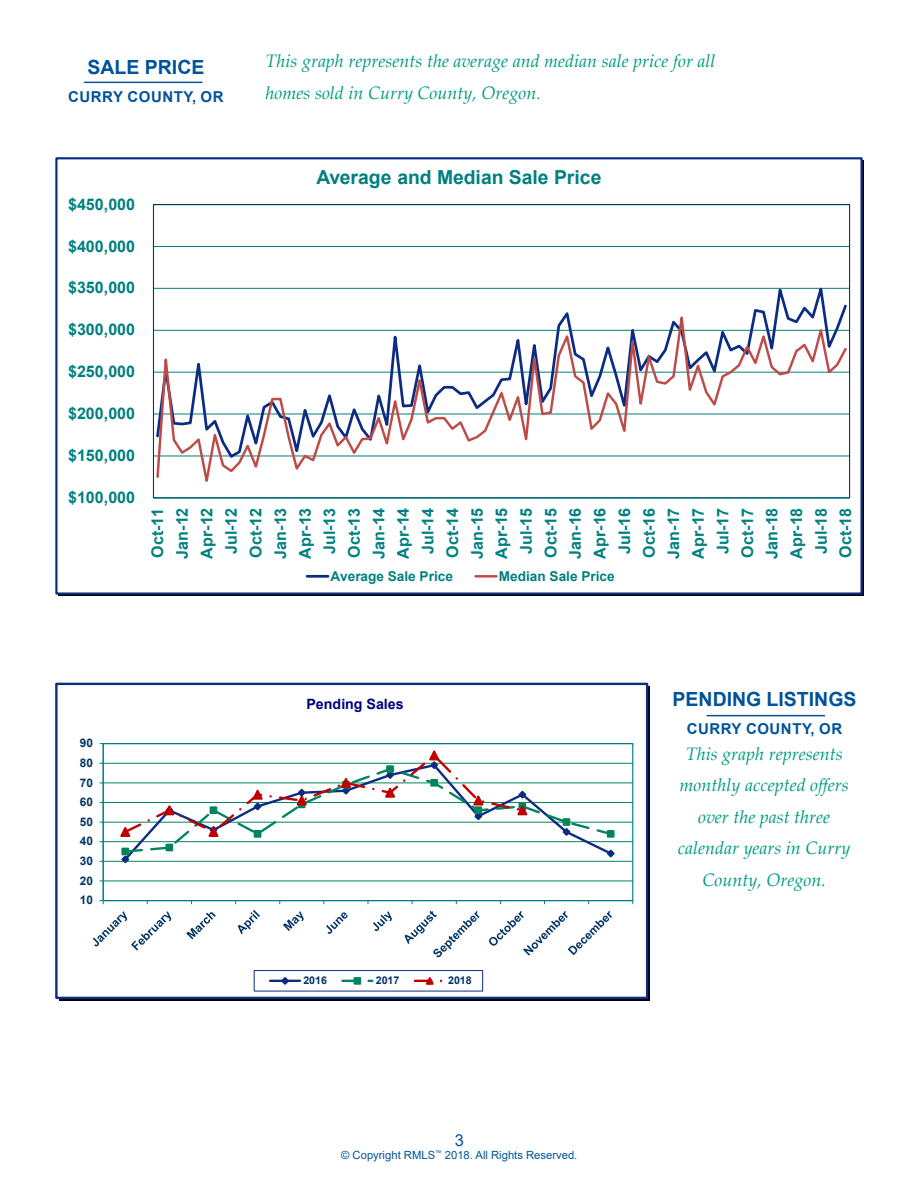
<style>
.page{position:relative;width:918px;height:1188px;background:#fff}
.page>*{position:absolute;margin:0;border:0;box-sizing:border-box;transform-origin:0 0}
.t1{font:700 19.5px "Arial";color:#01529a}
.t2{font:700 19.35px "Arial";color:#008080}
.RMLS_Graph_Text{font:italic 18px/31.5px "Palatino Linotype";color:#009c7d;text-align:center}
.t3{font:16.5px "Arial";color:#01539c}
.t4{font:700 16.2px/24.6px "Arial";color:#008080}
.t5{font:700 16.05px/24.6px "Arial";color:#008080;text-align:justify}
.Location{font:700 15px "Arial";letter-spacing:.035em;color:#01529a}
.t6{font:700 14.25px "Arial";color:#000080}
.t7{font:700 13.65px "Arial";color:#008080}
.t8{font:700 11.85px "Arial";color:#036}
.t9{font:11.25px "Arial";color:#01539c}
.t10{font:700 10.65px "Arial";letter-spacing:.005em;color:#036}
</style>
<div class="page">
<hr style="left:84px;top:82px;width:118px;height:1px;background:#01539c">
<hr style="left:707px;top:715px;width:118px;height:1px;background:#01539c">
<hr style="left:103px;top:881px;width:530px;height:1px;background:#008460">
<hr style="left:103px;top:861px;width:530px;height:1px;background:#008460">
<hr style="left:103px;top:841px;width:530px;height:1px;background:#008460">
<hr style="left:103px;top:822px;width:530px;height:1px;background:#008460">
<hr style="left:103px;top:802px;width:530px;height:1px;background:#008460">
<hr style="left:103px;top:783px;width:530px;height:1px;background:#008460">
<hr style="left:103px;top:763px;width:530px;height:1px;background:#008460">
<div style="left:103px;top:743px;width:530px;height:158px;border:1px solid #008080"></div>
<hr style="left:103px;top:744px;width:1px;height:157px;background:#008080">
<hr style="left:103px;top:900px;width:530px;height:1px;background:#008080">
<svg style="left:118px;top:750px;width:498px;height:114px"></svg>
<svg style="left:93px;top:911px;width:78px;height:40px"></svg>
<svg style="left:186px;top:912px;width:30px;height:27px"></svg>
<svg style="left:238px;top:910px;width:22px;height:24px"></svg>
<svg style="left:283px;top:911px;width:21px;height:20px"></svg>
<svg style="left:326px;top:912px;width:22px;height:22px"></svg>
<svg style="left:373px;top:911px;width:19px;height:20px"></svg>
<svg style="left:405px;top:910px;width:75px;height:47px"></svg>
<svg style="left:489px;top:911px;width:123px;height:45px"></svg>
<div style="left:254px;top:970px;width:229px;height:21px;border:1px solid #0c2c82"></div>
<hr style="left:270px;top:980px;width:30px;height:2px;background:#0c2c82">
<svg style="left:279px;top:977px;width:12px;height:8px"></svg>
<svg style="left:342px;top:978px;width:30px;height:6px"></svg>
<div style="left:354px;top:977px;width:7px;height:8px;border:2px solid #008460"></div>
<svg style="left:415px;top:977px;width:28px;height:8px"></svg>
<div style="left:55px;top:683px;width:593px;height:316px;border:2px solid #0c2c82"></div>
<hr style="left:153px;top:246px;width:697px;height:1px;background:#008080">
<hr style="left:153px;top:498px;width:697px;height:1px;background:#008080">
<svg style="left:155px;top:287px;width:694px;height:11px"></svg>
<svg style="left:155px;top:298px;width:694px;height:184px"></svg>
<hr style="left:307px;top:575px;width:21px;height:3px;background:#0c2c82">
<hr style="left:476px;top:575px;width:21px;height:3px;background:#be4b48">
<div style="left:55px;top:157px;width:808px;height:438px;border:2px solid #0c2c82"></div>
<p class="t1" style="left:87px;top:54px;width:119px">SALE PRICE</p>
<p class="Location" style="left:68px;top:86px;width:157px">CURRY COUNTY, OR</p>
<p class="t5" style="left:68px;top:192px;width:69px">$450,000</p>
<p class="t5" style="left:68px;top:234px;width:69px">$400,000</p>
<p class="t5" style="left:68px;top:276px;width:69px">$350,000</p>
<p class="t5" style="left:68px;top:318px;width:69px">$300,000</p>
<p class="t5" style="left:68px;top:360px;width:69px">$250,000</p>
<p class="t5" style="left:68px;top:401px;width:69px">$200,000</p>
<p class="t5" style="left:68px;top:443px;width:69px">$150,000</p>
<p class="t5" style="left:68px;top:485px;width:69px">$100,000</p>
<p class="RMLS_Graph_Text" style="left:266px;top:45px;width:452px">This graph represents the average and median sale price for all</p>
<p class="RMLS_Graph_Text" style="left:266px;top:76px;width:277px">homes sold in Curry County, Oregon.</p>
<p class="t2" style="left:316px;top:164px;width:287px">Average and Median Sale Price</p>
<p class="t5" style="left:146px;top:558px;width:51px;rotate:-90deg">Oct-11</p>
<p class="t4" style="left:170px;top:559px;width:52px;rotate:-90deg">Jan-12<br>Apr-12</p>
<p class="t5" style="left:219px;top:559px;width:52px;rotate:-90deg">Jul-12<br>Oct-12<br>Jan-13</p>
<p class="t4" style="left:293px;top:559px;width:52px;rotate:-90deg">Apr-13</p>
<p class="t5" style="left:318px;top:559px;width:52px;rotate:-90deg">Jul-13<br>Oct-13<br>Jan-14</p>
<p class="t4" style="left:391px;top:559px;width:52px;rotate:-90deg">Apr-14</p>
<p class="t5" style="left:416px;top:559px;width:52px;rotate:-90deg">Jul-14<br>Oct-14<br>Jan-15</p>
<p class="t4" style="left:489px;top:559px;width:52px;rotate:-90deg">Apr-15</p>
<p class="t5" style="left:514px;top:559px;width:52px;rotate:-90deg">Jul-15<br>Oct-15<br>Jan-16</p>
<p class="t4" style="left:588px;top:559px;width:52px;rotate:-90deg">Apr-16<br>Jul-16</p>
<p class="t5" style="left:637px;top:559px;width:52px;rotate:-90deg">Oct-16<br>Jan-17</p>
<p class="t4" style="left:686px;top:559px;width:52px;rotate:-90deg">Apr-17<br>Jul-17</p>
<p class="t5" style="left:735px;top:559px;width:52px;rotate:-90deg">Oct-17<br>Jan-18</p>
<p class="t4" style="left:784px;top:559px;width:52px;rotate:-90deg">Apr-18<br>Jul-18</p>
<p class="t5" style="left:834px;top:558px;width:51px;rotate:-90deg">Oct-18</p>
<p class="t8" style="left:80px;top:735px;width:15px">90</p>
<p class="t8" style="left:80px;top:754px;width:15px">80</p>
<p class="t8" style="left:80px;top:774px;width:15px">70</p>
<p class="t8" style="left:80px;top:794px;width:15px">60</p>
<p class="t8" style="left:80px;top:813px;width:15px">50</p>
<p class="t8" style="left:80px;top:833px;width:15px">40</p>
<p class="t8" style="left:80px;top:853px;width:15px">30</p>
<p class="t8" style="left:80px;top:872px;width:15px">20</p>
<p class="t8" style="left:80px;top:892px;width:15px">10</p>
<p class="t7" style="left:330px;top:566px;width:124px">Average Sale Price</p>
<p class="t7" style="left:499px;top:566px;width:117px">Median Sale Price</p>
<p class="t6" style="left:306px;top:694px;width:99px">Pending Sales</p>
<p class="t10" style="left:303px;top:973px;width:25px">2016</p>
<p class="t10" style="left:376px;top:973px;width:25px">2017</p>
<p class="t10" style="left:448px;top:973px;width:25px">2018</p>
<p class="t1" style="left:673px;top:685px;width:185px">PENDING LISTINGS</p>
<p class="Location" style="left:687px;top:718px;width:157px">CURRY COUNTY, OR</p>
<p class="RMLS_Graph_Text" style="left:678px;top:737px;width:174px">This graph represents monthly accepted offers over the past three calendar years in Curry<br>County, Oregon.</p>
<p class="t3" style="left:455px;top:1129px;width:11px">3</p>
<p class="t9" style="left:341px;top:1147px;width:238px">© Copyright RMLS<sup>™</sup> 2018. All Rights Reserved.</p>
</div>
